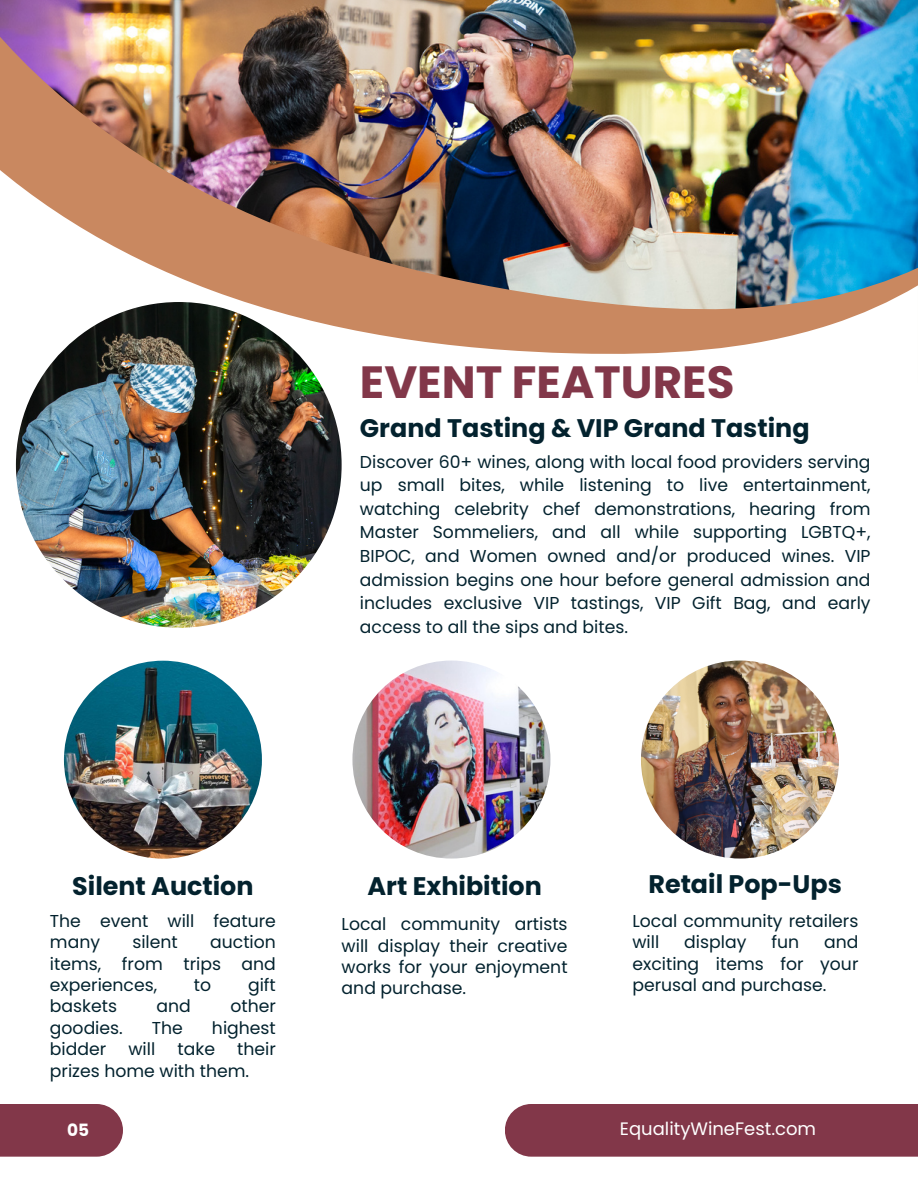
<style>
.page{position:relative;width:918px;height:1188px;background:#fff}
.page>*{position:absolute;margin:0;border:0;box-sizing:border-box;transform-origin:0 0}
.t1{font:700 45.15px "Poppins";color:#823749}
.t2{font:700 25.35px "Poppins";color:#03222e}
.t3{font:18px "Poppins";color:#fff}
.t4{font:17.25px/21.3px "Poppins";color:#03222e;text-align:justify}
.t5{font:700 16.95px "Poppins";color:#fff}
</style>
<div class="page">
<div style="left:505px;top:1104px;width:413px;height:53px;background:#823749"></div>
<div style="left:0;top:1104px;width:123px;height:53px;background:#823749"></div>
<img style="left:0;top:0;width:918px;height:35px">
<img style="left:352px;top:661px;width:198px;height:198px;border-radius:50%">
<img style="left:641px;top:661px;width:198px;height:198px;border-radius:50%">
<img style="left:64px;top:661px;width:198px;height:198px;border-radius:50%">
<img style="left:0;top:35px;width:918px;height:90px">
<img style="left:0;top:125px;width:918px;height:257px">
<img style="left:16px;top:302px;width:326px;height:326px;border-radius:50%">
<p class="t1" style="left:360px;top:350px;width:376px">EVENT FEATURES</p>
<p class="t2" style="left:360px;top:410px;width:451px">Grand Tasting &amp; VIP Grand Tasting</p>
<h2 class="t4" style="left:360px;top:450px;width:512px;line-height:23.7px">Discover 60+ wines, along with local food providers serving up small bites, while listening to live entertainment, watching celebrity chef demonstrations, hearing from Master Sommeliers, and all while supporting LGBTQ+, BIPOC, and Women owned and/or produced wines. VIP admission begins one hour before general admission and includes exclusive VIP tastings, VIP Gift Bag, and early access to all the sips and bites.</h2>
<p class="t2" style="left:72px;top:868px;width:183px">Silent Auction</p>
<p class="t2" style="left:367px;top:868px;width:176px">Art Exhibition</p>
<h2 class="t2" style="left:648px;top:867px;width:195px">Retail Pop-Ups</h2>
<p class="t4" style="left:342px;top:914px;width:228px">Local community artists will display their creative works for your enjoyment and purchase.</p>
<h2 class="t4" style="left:632px;top:910px;width:227px">Local community retailers will</h2>
<p class="t4" style="left:50px;top:910px;width:228px">The event will feature many</p>
<h2 class="t4" style="left:684px;top:932px;width:64px">display</h2>
<h2 class="t4" style="left:771px;top:932px;width:29px">fun</h2>
<p class="t4" style="left:50px;top:932px;width:228px;text-indent:160px">auction items, from trips and experiences,</p>
<p class="t4" style="left:132px;top:932px;width:47px">silent</p>
<h2 class="t4" style="left:632px;top:932px;width:227px;text-indent:192px">and exciting items for your perusal and purchase.</h2>
<p class="t4" style="left:194px;top:974px;width:19px">to</p>
<p class="t4" style="left:248px;top:974px;width:29px">gift</p>
<p class="t4" style="left:50px;top:996px;width:69px">baskets</p>
<p class="t4" style="left:157px;top:996px;width:36px">and</p>
<p class="t4" style="left:230px;top:996px;width:47px">other</p>
<p class="t4" style="left:50px;top:1017px;width:74px">goodies.</p>
<p class="t4" style="left:152px;top:1017px;width:33px">The</p>
<p class="t4" style="left:212px;top:1017px;width:65px">highest</p>
<p class="t4" style="left:50px;top:1038px;width:58px">bidder</p>
<p class="t4" style="left:128px;top:1038px;width:28px">will</p>
<p class="t4" style="left:178px;top:1038px;width:39px">take</p>
<p class="t4" style="left:50px;top:1038px;width:227px;text-indent:187px">their prizes home with them.</p>
<p class="t5" style="left:67px;top:1118px;width:24px">05</p>
<p class="t3" style="left:620px;top:1116px;width:198px">EqualityWineFest.com</p>
</div>
